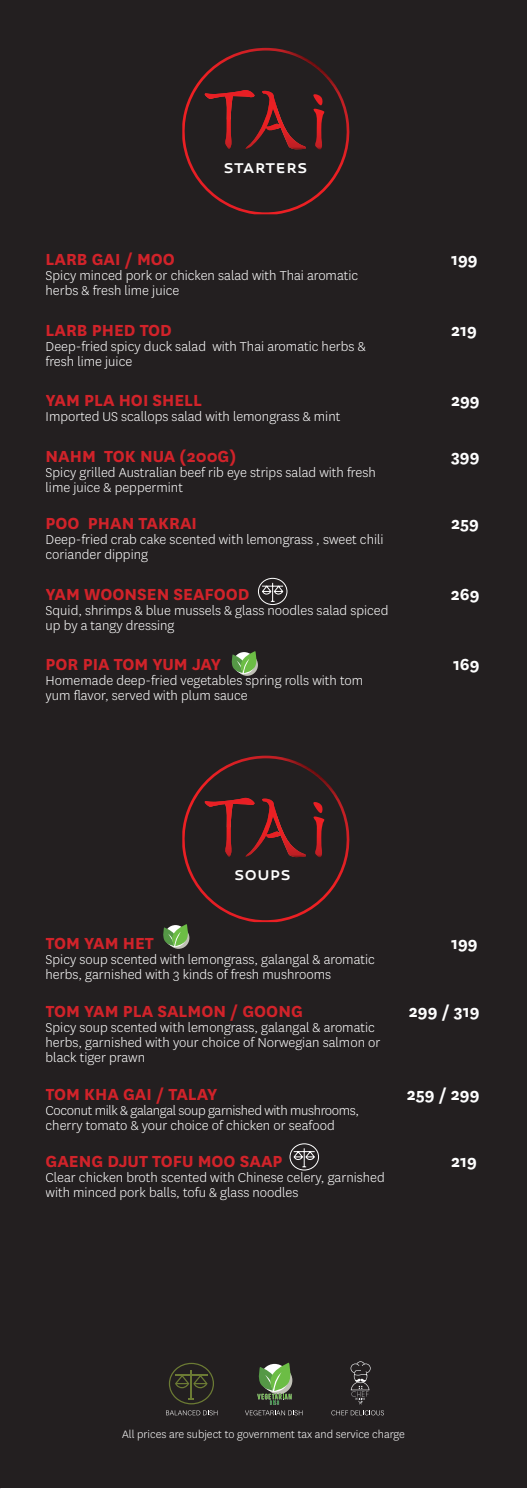
<style>
.page{position:relative;width:527px;height:1489px;background:#fff}
.page>*{position:absolute;margin:0;border:0;box-sizing:border-box;transform-origin:0 0}
.t1{font:700 18.75px "National";color:#d1232a}
.t2{font:700 18.75px "National";color:#fff}
.t3{font:300 15px/15px "National";color:#fff}
.t4{font:300 15px/15px "National";letter-spacing:-.025em;color:#fff}
.t5{font:500 15px "Novotype";color:#fff}
.t6{font:300 12.5px "National";color:#fff}
</style>
<div class="page">
<div style="left:0;top:0;width:526px;height:1487px;background:#231f20"></div>
<svg style="left:169px;top:1362px;width:45px;height:42px"></svg>
<svg style="left:350px;top:1361px;width:20px;height:43px"></svg>
<svg style="left:166px;top:1410px;width:51px;height:5px"></svg>
<svg style="left:331px;top:1410px;width:52px;height:5px"></svg>
<svg style="left:245px;top:1410px;width:57px;height:5px"></svg>
<svg style="left:257px;top:1362px;width:35px;height:42px"></svg>
<svg style="left:182px;top:48px;width:168px;height:166px"></svg>
<svg style="left:258px;top:577px;width:29px;height:28px"></svg>
<svg style="left:289px;top:1143px;width:30px;height:27px"></svg>
<div style="left:236px;top:654px;width:22px;height:21px;background:#c0c1b6;border-radius:50%"></div>
<svg style="left:231px;top:651px;width:27px;height:23px"></svg>
<div style="left:167px;top:927px;width:22px;height:21px;background:#c0c1b6;border-radius:50%"></div>
<svg style="left:163px;top:755px;width:187px;height:192px"></svg>
<p class="t5" style="left:223px;top:159px;width:85px">STARTERS</p>
<p class="t1" style="left:46px;top:246px;width:131px">LARB GAI / MOO</p>
<p class="t2" style="left:451px;top:246px;width:28px">199</p>
<p class="t3" style="left:46px;top:268px;width:314px">Spicy minced pork or chicken salad with Thai aromatic herbs &amp; fresh lime juice</p>
<p class="t1" style="left:46px;top:317px;width:128px">LARB PHED TOD</p>
<p class="t2" style="left:451px;top:317px;width:27px">219</p>
<p class="t3" style="left:46px;top:338px;width:321px">Deep-fried spicy duck salad with Thai aromatic herbs &amp; fresh lime juice</p>
<p class="t1" style="left:46px;top:387px;width:158px">YAM PLA HOI SHELL</p>
<p class="t2" style="left:451px;top:387px;width:30px">299</p>
<p class="t3" style="left:46px;top:409px;width:296px">Imported US scallops salad with lemongrass &amp; mint</p>
<p class="t1" style="left:46px;top:443px;width:192px">NAHM TOK NUA (200G)</p>
<p class="t2" style="left:451px;top:443px;width:30px">399</p>
<p class="t3" style="left:46px;top:464px;width:331px">Spicy grilled Australian beef rib eye strips salad with fresh lime juice &amp; peppermint</p>
<p class="t1" style="left:46px;top:510px;width:153px">POO PHAN TAKRAI</p>
<p class="t2" style="left:451px;top:510px;width:29px">259</p>
<p class="t3" style="left:46px;top:532px;width:339px">Deep-fried crab cake scented with lemongrass , sweet chili coriander dipping</p>
<p class="t1" style="left:46px;top:581px;width:205px">YAM WOONSEN SEAFOOD</p>
<p class="t2" style="left:450px;top:581px;width:30px">269</p>
<p class="t3" style="left:46px;top:602px;width:344px">Squid, shrimps &amp; blue mussels &amp; glass noodles salad spiced up by a tangy dressing</p>
<p class="t1" style="left:46px;top:651px;width:177px">POR PIA TOM YUM JAY</p>
<p class="t2" style="left:452px;top:651px;width:28px">169</p>
<p class="t3" style="left:46px;top:673px;width:319px">Homemade deep-fried vegetables spring rolls with tom yum flavor, served with plum sauce</p>
<p class="t5" style="left:234px;top:866px;width:58px">SOUPS</p>
<p class="t1" style="left:46px;top:930px;width:110px">TOM YAM HET</p>
<p class="t2" style="left:451px;top:930px;width:28px">199</p>
<p class="t3" style="left:46px;top:951px;width:330px">Spicy soup scented with lemongrass, galangal &amp; aromatic herbs, garnished with 3 kinds of fresh mushrooms</p>
<p class="t1" style="left:46px;top:997px;width:258px">TOM YAM PLA SALMON / GOONG</p>
<p class="t2" style="left:408px;top:997px;width:72px">299 / 319</p>
<p class="t3" style="left:46px;top:1019px;width:336px">Spicy soup scented with lemongrass, galangal &amp; aromatic herbs, garnished with your choice of Norwegian salmon or black tiger prawn</p>
<p class="t1" style="left:46px;top:1080px;width:173px">TOM KHA GAI / TALAY</p>
<p class="t2" style="left:406px;top:1080px;width:74px">259 / 299</p>
<p class="t4" style="left:46px;top:1101px;width:315px">Coconut milk &amp; galangal soup garnished with mushrooms, cherry tomato &amp; your choice of chicken or seafood</p>
<p class="t1" style="left:46px;top:1147px;width:238px">GAENG DJUT TOFU MOO SAAP</p>
<p class="t2" style="left:451px;top:1147px;width:27px">219</p>
<p class="t3" style="left:46px;top:1169px;width:340px">Clear chicken broth scented with Chinese celery, garnished with minced pork balls, tofu &amp; glass noodles</p>
<p class="t6" style="left:122px;top:1426px;width:284px">All prices are subject to government tax and service charge</p>
</div>
